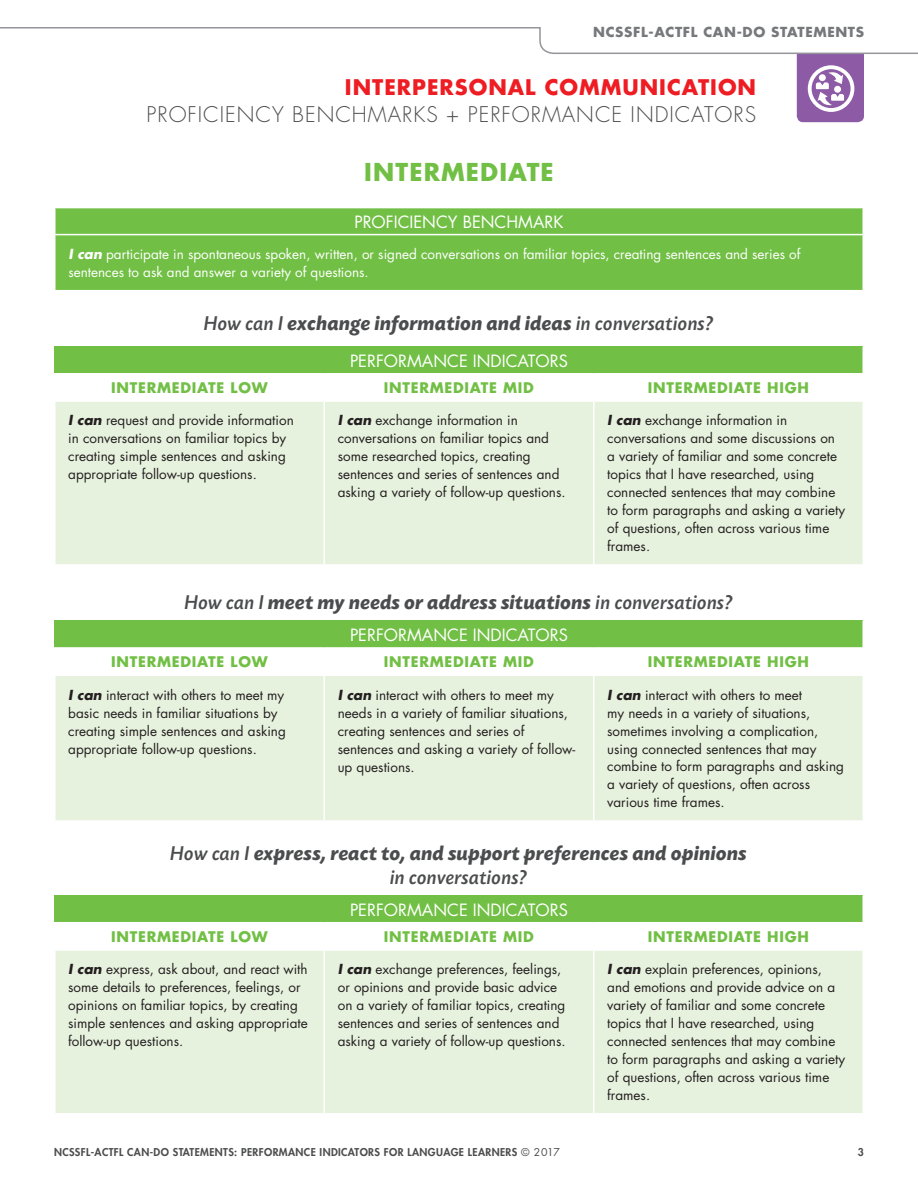
<style>
.page{position:relative;width:918px;height:1188px;background:#fff}
.page>*{position:absolute;margin:0;border:0;box-sizing:border-box;transform-origin:0 0}
.t1{font:700 24px "Futura";letter-spacing:.045em;color:#71bf44}
.t2{font:italic 700 21px/24px "Today BEF";color:#4b4c4d;text-align:center}
.t3{font:300 21px "Futura";letter-spacing:.045em;color:#4b4c4d}
.t4{font:700 21px "Futura";letter-spacing:.045em;color:#ee1d23}
.t5{font:16.5px "Futura";color:#fff}
.t6{font:700 14.25px "Futura";letter-spacing:.05em;color:#71bf44}
.t7{font:13.5px/18px "Futura";color:#231f20}
.t8{font:13.5px/18px "Futura";color:#fff}
.t9{font:700 13.5px "Futura";letter-spacing:.045em;color:#76787b}
.t10{font:800 10.5px "Futura";letter-spacing:.035em;color:#4b4c4d}
.s1{font-weight:700;font-style:italic}
.s2{font-weight:500}
.s3{font-weight:400}
</style>
<div class="page">
<div style="left:56px;top:208px;width:806px;height:82px;background:#71bf44"></div>
<hr style="left:54px;top:234px;width:810px;height:1px;background:#fff">
<div style="left:55px;top:347px;width:808px;height:27px;background:#71bf44"></div>
<div style="left:56px;top:402px;width:806px;height:162px;background:#e7f2de"></div>
<hr style="left:862px;top:347px;width:2px;height:26px;background:#fff">
<hr style="left:54px;top:373px;width:270px;height:2px;background:#fff">
<hr style="left:324px;top:373px;width:270px;height:2px;background:#fff">
<hr style="left:594px;top:373px;width:270px;height:2px;background:#fff">
<hr style="left:323px;top:402px;width:2px;height:162px;background:#fff">
<hr style="left:593px;top:402px;width:1px;height:162px;background:#fff">
<div style="left:55px;top:621px;width:808px;height:27px;background:#71bf44"></div>
<div style="left:56px;top:676px;width:806px;height:144px;background:#e7f2de"></div>
<hr style="left:323px;top:676px;width:2px;height:144px;background:#fff">
<hr style="left:593px;top:676px;width:1px;height:144px;background:#fff">
<hr style="left:862px;top:621px;width:2px;height:26px;background:#fff">
<hr style="left:54px;top:647px;width:270px;height:2px;background:#fff">
<hr style="left:324px;top:647px;width:270px;height:2px;background:#fff">
<hr style="left:594px;top:647px;width:270px;height:2px;background:#fff">
<div style="left:55px;top:895px;width:808px;height:28px;background:#71bf44"></div>
<div style="left:56px;top:951px;width:806px;height:162px;background:#e7f2de"></div>
<hr style="left:323px;top:951px;width:2px;height:162px;background:#fff">
<hr style="left:593px;top:951px;width:1px;height:162px;background:#fff">
<hr style="left:862px;top:895px;width:2px;height:27px;background:#fff">
<hr style="left:54px;top:922px;width:270px;height:1px;background:#fff">
<hr style="left:324px;top:922px;width:270px;height:1px;background:#fff">
<hr style="left:594px;top:922px;width:270px;height:1px;background:#fff">
<svg style="left:0;top:27px;width:918px;height:95px"></svg>
<p class="t9" style="left:593px;top:23px;width:272px">NCSSFL-ACTFL CAN-DO STATEMENTS</p>
<h2 class="t4" style="left:345px;top:73px;width:413px">INTERPERSONAL COMMUNICATION</h2>
<h2 class="t3" style="left:147px;top:101px;width:611px">PROFICIENCY BENCHMARKS + PERFORMANCE INDICATORS</h2>
<h1 class="t1" style="left:364px;top:156px;width:191px">INTERMEDIATE</h1>
<p class="t5" style="left:354px;top:210px;width:211px">PROFICIENCY BENCHMARK</p>
<p class="t8" style="left:68px;top:245px;width:734px"><span class="s1">I can</span> participate in spontaneous spoken, written, or signed conversations on familiar topics, creating sentences and series of sentences to ask and answer a variety of questions.</p>
<h2 class="t2" style="left:204px;top:311px;width:511px"><span class="s2">How can I</span> exchange information and ideas <span class="s2">in conversations?</span></h2>
<p class="t5" style="left:350px;top:349px;width:219px">PERFORMANCE INDICATORS</p>
<p class="t6" style="left:111px;top:378px;width:158px">INTERMEDIATE LOW</p>
<p class="t6" style="left:384px;top:378px;width:152px">INTERMEDIATE MID</p>
<p class="t6" style="left:648px;top:378px;width:162px">INTERMEDIATE HIGH</p>
<p class="t7" style="left:68px;top:411px;width:227px"><span class="s1">I can</span> request and provide information in conversations on familiar topics by creating simple sentences and asking appropriate follow-up questions.</p>
<p class="t7" style="left:338px;top:411px;width:229px"><span class="s1">I can</span> exchange information in conversations on familiar topics and some researched topics, creating sentences and series of sentences and asking a variety of follow-up questions.</p>
<p class="t7" style="left:607px;top:411px;width:239px"><span class="s1">I can</span> exchange information in conversations and some discussions on a variety of familiar and some concrete topics that I have researched, using connected sentences that may combine to form paragraphs and asking a variety of questions, often across various time frames.</p>
<h2 class="t2" style="left:185px;top:591px;width:550px"><span class="s2">How can I</span> meet my needs or address situations <span class="s2">in conversations?</span></h2>
<p class="t5" style="left:350px;top:623px;width:219px">PERFORMANCE INDICATORS</p>
<p class="t6" style="left:111px;top:652px;width:158px">INTERMEDIATE LOW</p>
<p class="t6" style="left:384px;top:652px;width:152px">INTERMEDIATE MID</p>
<p class="t6" style="left:648px;top:652px;width:162px">INTERMEDIATE HIGH</p>
<p class="t7" style="left:68px;top:685px;width:219px"><span class="s1">I can</span> interact with others to meet my basic needs in familiar situations by creating simple sentences and asking appropriate follow-up questions.</p>
<p class="t7" style="left:338px;top:685px;width:239px"><span class="s1">I can</span> interact with others to meet my needs in a variety of familiar situations, creating sentences and series of sentences and asking a variety of follow&shy;up questions.</p>
<p class="t7" style="left:607px;top:685px;width:238px"><span class="s1">I can</span> interact with others to meet<br>my needs in a variety of situations, sometimes involving a complication, using connected sentences that may combine to form paragraphs and asking a variety of questions, often across various time frames.</p>
<h2 class="t2" style="left:171px;top:842px;width:578px"><span class="s2">How can I</span> express, react to, and support preferences and opinions <span class="s2">in conversations?</span></h2>
<p class="t5" style="left:350px;top:898px;width:219px">PERFORMANCE INDICATORS</p>
<p class="t6" style="left:111px;top:927px;width:158px">INTERMEDIATE LOW</p>
<p class="t6" style="left:384px;top:927px;width:152px">INTERMEDIATE MID</p>
<p class="t6" style="left:648px;top:927px;width:162px">INTERMEDIATE HIGH</p>
<p class="t7" style="left:68px;top:960px;width:241px"><span class="s1">I can</span> express, ask about, and react with some details to preferences, feelings, or opinions on familiar topics, by creating simple sentences and asking appropriate follow-up questions.</p>
<p class="t7" style="left:338px;top:960px;width:229px"><span class="s1">I can</span> exchange preferences, feelings, or opinions and provide basic advice on a variety of familiar topics, creating sentences and series of sentences and asking a variety of follow-up questions.</p>
<p class="t7" style="left:607px;top:960px;width:239px"><span class="s1">I can</span> explain preferences, opinions, and emotions and provide advice on a variety of familiar and some concrete topics that I have researched, using connected sentences that may combine to form paragraphs and asking a variety of questions, often across various time frames.</p>
<p class="t10" style="left:54px;top:1145px;width:507px">NCSSFL-ACTFL CAN-DO STATEMENTS: PERFORMANCE INDICATORS FOR LANGUAGE LEARNERS <span class="s3">© 2017</span></p>
<p class="t10" style="left:858px;top:1145px;width:8px">3</p>
<p class="t10" style="left:858px;top:1145px;width:8px">9</p>
</div>
